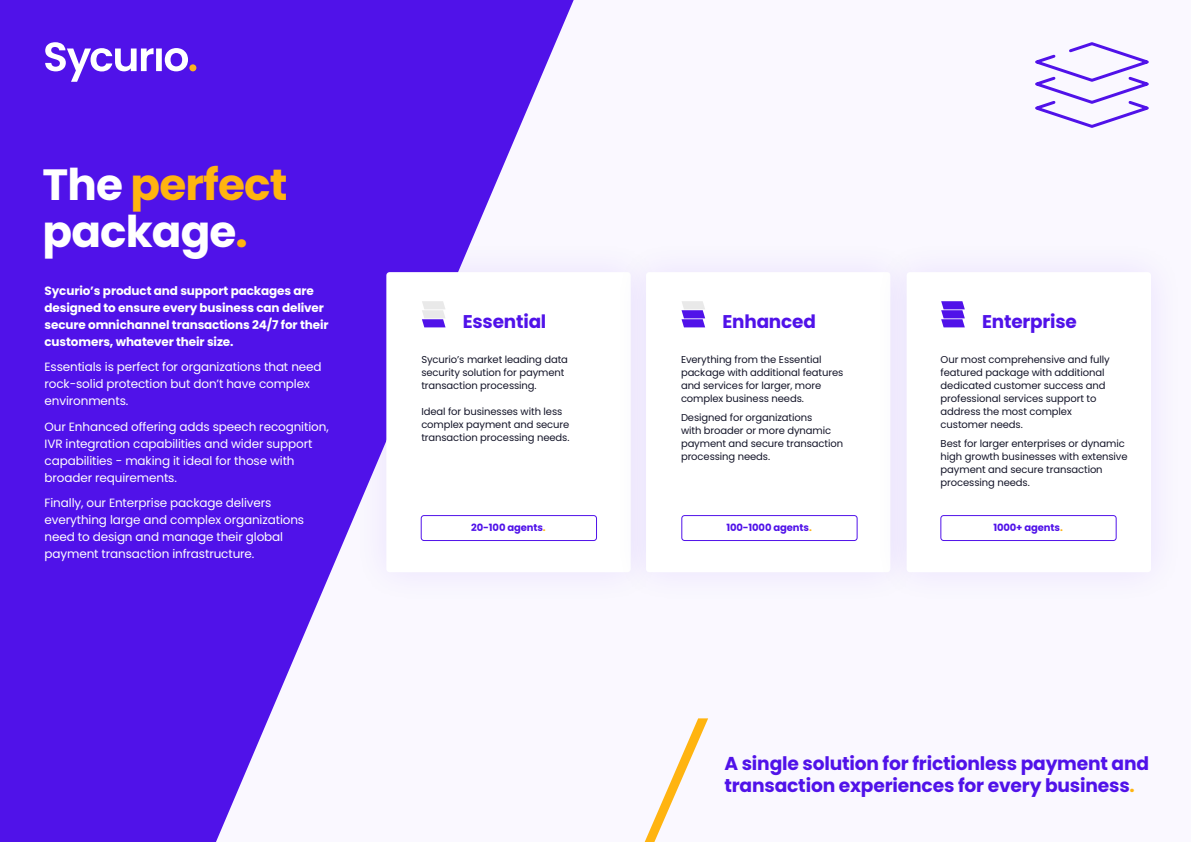
<style>
.page{position:relative;width:1191px;height:842px;background:#fff}
.page>*{position:absolute;margin:0;border:0;box-sizing:border-box;transform-origin:0 0}
.t1{font:700 43.7px/47px "Poppins";letter-spacing:-.02em;color:#fff}
.t2{font:700 18.7px/22.6px "Poppins";letter-spacing:-.01em;color:#5012e9}
.t3{font:700 18.4px "Poppins";letter-spacing:-.01em;color:#5012e9}
.t4{font:12px/17px "Poppins";letter-spacing:-.01em;color:#fff}
.t5{font:700 12px/17px "Poppins";letter-spacing:-.01em;color:#fff}
.t6{font:10px/13px "Poppins";letter-spacing:-.01em;color:#131428}
.t7{font:700 10px "Poppins";letter-spacing:-.01em;color:#5012e9}
.s1{color:#ffb410}
</style>
<div class="page">
<div style="left:183px;top:0;width:1008px;height:842px;background:#faf8ff"></div>
<svg style="left:0;top:0;width:573px;height:842px;fill:#5012e9"></svg>
<svg style="left:1035px;top:42px;width:114px;height:86px"></svg>
<div style="left:352px;top:238px;width:313px;height:369px;background:#5012e9;opacity:.1"></div>
<div style="left:386px;top:272px;width:244px;height:300px;background:#fff;border-radius:3px"></div>
<svg style="left:422px;top:301px;width:23px;height:26px"></svg>
<div style="left:421px;top:515px;width:176px;height:26px;border:1px solid #5012e9;border-radius:3px"></div>
<div style="left:611px;top:238px;width:314px;height:369px;background:#f8f5fe"></div>
<div style="left:646px;top:272px;width:244px;height:300px;background:#fff;border-radius:3px"></div>
<svg style="left:681px;top:301px;width:24px;height:26px"></svg>
<div style="left:681px;top:515px;width:176px;height:26px;border:1px solid #5012e9;border-radius:3px"></div>
<div style="left:872px;top:238px;width:313px;height:369px;background:#f8f5fe"></div>
<div style="left:906px;top:272px;width:245px;height:300px;background:#fff;border-radius:3px"></div>
<svg style="left:941px;top:301px;width:23px;height:26px"></svg>
<div style="left:940px;top:515px;width:176px;height:26px;border:1px solid #5012e9;border-radius:3px"></div>
<svg style="left:644px;top:718px;width:64px;height:124px"></svg>
<svg style="left:45px;top:42px;width:143px;height:40px"></svg>
<div style="left:189px;top:64px;width:7px;height:7px;background:#fab31e;border-radius:50%"></div>
<h1 class="t1" style="left:43px;top:162px;width:246px">The <span class="s1">perfect </span>package<span class="s1">.</span></h1>
<p class="t5" style="left:45px;top:282px;width:286px">Sycurio’s product and support packages are designed to ensure every business can deliver secure omnichannel transactions 24/7 for their customers, whatever their size.</p>
<p class="t4" style="left:45px;top:359px;width:279px">Essentials is perfect for organizations that need rock-solid protection but don’t have complex environments.</p>
<p class="t4" style="left:45px;top:418px;width:286px">Our Enhanced offering adds speech recognition, IVR integration capabilities and wider support capabilities - making it ideal for those with broader requirements.</p>
<p class="t4" style="left:45px;top:495px;width:261px">Finally, our Enterprise package delivers everything large and complex organizations need to design and manage their global payment transaction infrastructure.</p>
<h3 class="t3" style="left:463px;top:311px;width:85px">Essential</h3>
<p class="t6" style="left:421px;top:353px;width:148px">Sycurio’s market leading data security solution for payment transaction processing.</p>
<p class="t6" style="left:421px;top:405px;width:150px">Ideal for businesses with less complex payment and secure transaction processing needs.</p>
<p class="t7" style="left:471px;top:522px;width:76px">20-100 agents<span class="s1">.</span></p>
<h3 class="t3" style="left:722px;top:311px;width:95px">Enhanced</h3>
<h3 class="t3" style="left:982px;top:311px;width:96px">Enterprise</h3>
<p class="t6" style="left:681px;top:353px;width:164px">Everything from the Essential package with additional features and services for larger, more complex business needs.</p>
<p class="t6" style="left:681px;top:411px;width:164px">Designed for organizations<br>with broader or more dynamic payment and secure transaction processing needs.</p>
<p class="t6" style="left:940px;top:353px;width:171px">Our most comprehensive and fully featured package with additional dedicated customer success and professional services support to address the most complex customer needs.</p>
<p class="t6" style="left:940px;top:437px;width:188px">Best for larger enterprises or dynamic high growth businesses with extensive payment and secure transaction processing needs.</p>
<p class="t7" style="left:726px;top:522px;width:87px">100-1000 agents<span class="s1">.</span></p>
<p class="t7" style="left:993px;top:522px;width:71px">1000+ agents<span class="s1">.</span></p>
<h2 class="t2" style="left:724px;top:752px;width:426px">A single solution for frictionless payment and transaction experiences for every business<span class="s1">.</span></h2>
</div>
